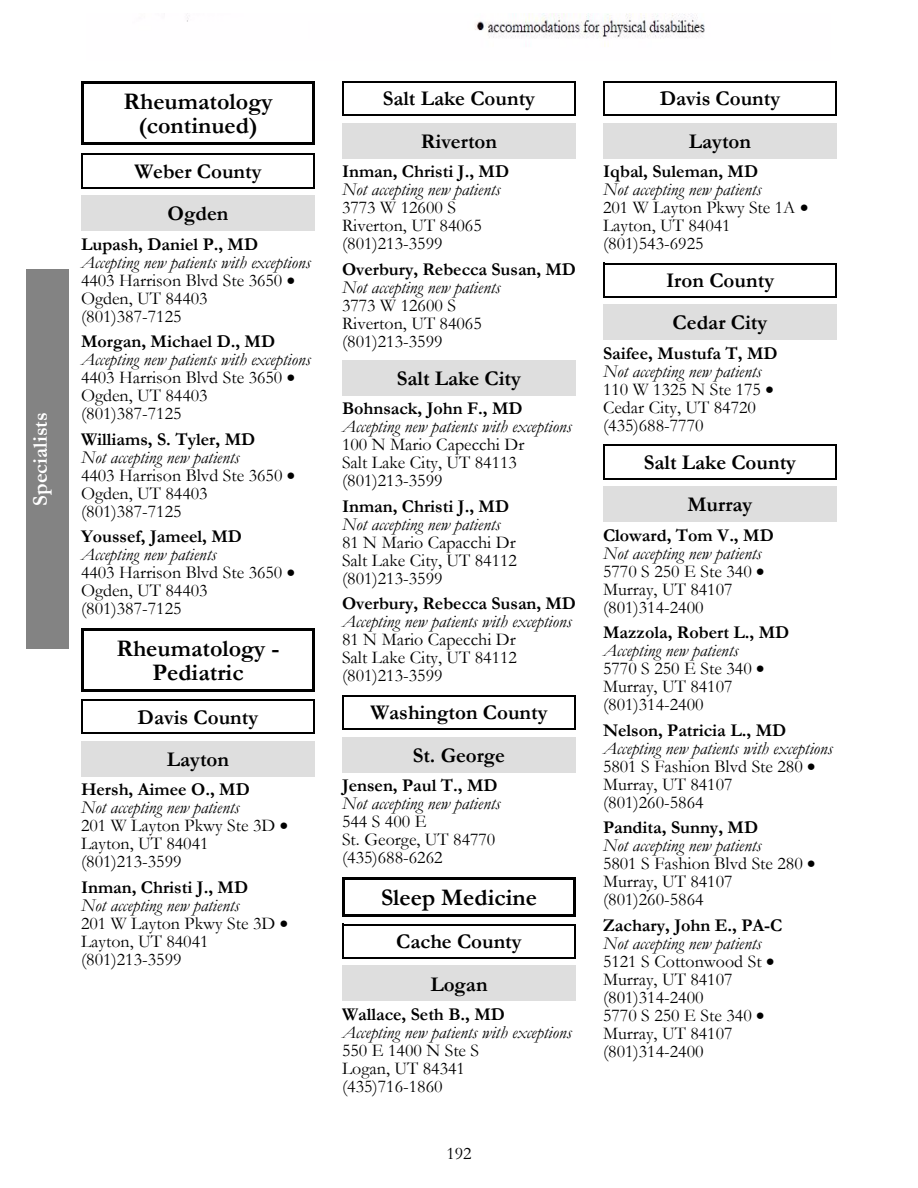
<style>
.page{position:relative;width:918px;height:1188px;background:#fff}
.page>*{position:absolute;margin:0;border:0;box-sizing:border-box;transform-origin:0 0}
.t1{font:700 24px/24px "Garamond";color:#000;text-align:center}
.t2{font:700 21px/42.2px "Garamond";color:#000;text-align:center}
.t3{font:700 21px "Garamond";color:#fff}
.t4{font:18px/18px "Garamond";color:#000}
.t5{font:700 18px "Garamond";color:#000}
.t6{font:italic 18px "Garamond";color:#000}
.t7{font:17.85px "Garamond";color:#000}
.s1{font-style:italic}
</style>
<div class="page">
<img style="left:187px;top:14px;width:518px;height:33px">
<div style="left:27px;top:270px;width:41px;height:378px;background:#838383"></div>
<hr style="left:27px;top:269px;width:41px;height:2px;background:#838383">
<hr style="left:26px;top:647px;width:42px;height:2px;background:#838383">
<hr style="left:26px;top:269px;width:2px;height:379px;background:#838383">
<hr style="left:82px;top:81px;width:233px;height:3px;background:#000">
<hr style="left:312px;top:82px;width:3px;height:63px;background:#000">
<hr style="left:81px;top:142px;width:232px;height:3px;background:#000">
<hr style="left:81px;top:81px;width:3px;height:62px;background:#000">
<hr style="left:82px;top:154px;width:233px;height:1px;background:#000">
<hr style="left:314px;top:154px;width:1px;height:35px;background:#000">
<hr style="left:81px;top:187px;width:233px;height:2px;background:#000">
<hr style="left:81px;top:154px;width:2px;height:34px;background:#000">
<div style="left:81px;top:196px;width:234px;height:35px;background:#dedede"></div>
<hr style="left:82px;top:628px;width:233px;height:3px;background:#000">
<hr style="left:312px;top:629px;width:3px;height:63px;background:#000">
<hr style="left:81px;top:689px;width:232px;height:3px;background:#000">
<hr style="left:81px;top:628px;width:3px;height:62px;background:#000">
<hr style="left:82px;top:699px;width:233px;height:2px;background:#000">
<hr style="left:314px;top:700px;width:1px;height:34px;background:#000">
<hr style="left:81px;top:733px;width:233px;height:1px;background:#000">
<hr style="left:81px;top:699px;width:2px;height:34px;background:#000">
<div style="left:81px;top:741px;width:234px;height:35px;background:#dedede"></div>
<hr style="left:343px;top:81px;width:233px;height:2px;background:#000">
<hr style="left:575px;top:82px;width:1px;height:34px;background:#000">
<hr style="left:342px;top:114px;width:233px;height:2px;background:#000">
<hr style="left:342px;top:81px;width:2px;height:34px;background:#000">
<div style="left:342px;top:123px;width:234px;height:35px;background:#dedede"></div>
<div style="left:342px;top:360px;width:234px;height:35px;background:#dedede"></div>
<hr style="left:343px;top:695px;width:233px;height:2px;background:#000">
<hr style="left:575px;top:696px;width:1px;height:34px;background:#000">
<hr style="left:342px;top:728px;width:233px;height:2px;background:#000">
<hr style="left:342px;top:695px;width:2px;height:34px;background:#000">
<div style="left:342px;top:737px;width:234px;height:35px;background:#dedede"></div>
<hr style="left:344px;top:877px;width:232px;height:3px;background:#000">
<hr style="left:573px;top:878px;width:3px;height:39px;background:#000">
<hr style="left:342px;top:914px;width:232px;height:3px;background:#000">
<hr style="left:342px;top:877px;width:3px;height:38px;background:#000">
<hr style="left:343px;top:924px;width:233px;height:1px;background:#000">
<hr style="left:575px;top:925px;width:1px;height:34px;background:#000">
<hr style="left:342px;top:957px;width:233px;height:2px;background:#000">
<hr style="left:342px;top:924px;width:2px;height:34px;background:#000">
<div style="left:342px;top:966px;width:234px;height:35px;background:#dedede"></div>
<hr style="left:604px;top:81px;width:233px;height:2px;background:#000">
<hr style="left:836px;top:82px;width:1px;height:34px;background:#000">
<hr style="left:603px;top:114px;width:233px;height:2px;background:#000">
<hr style="left:603px;top:81px;width:2px;height:34px;background:#000">
<div style="left:603px;top:123px;width:234px;height:35px;background:#dedede"></div>
<hr style="left:604px;top:263px;width:233px;height:1px;background:#000">
<hr style="left:836px;top:264px;width:1px;height:34px;background:#000">
<hr style="left:603px;top:296px;width:233px;height:2px;background:#000">
<hr style="left:603px;top:263px;width:2px;height:34px;background:#000">
<div style="left:603px;top:305px;width:234px;height:35px;background:#dedede"></div>
<hr style="left:604px;top:445px;width:233px;height:1px;background:#000">
<hr style="left:836px;top:445px;width:1px;height:35px;background:#000">
<hr style="left:603px;top:478px;width:233px;height:2px;background:#000">
<hr style="left:603px;top:445px;width:2px;height:34px;background:#000">
<div style="left:603px;top:487px;width:234px;height:35px;background:#dedede"></div>
<p class="t3" style="left:29px;top:506px;width:95px;rotate:-90deg">Specialists</p>
<h1 class="t1" style="left:123px;top:90px;width:151px">Rheumatology (continued)</h1>
<p class="t2" style="left:134px;top:151px;width:129px">Weber County<br>Ogden</p>
<p class="t5" style="left:81px;top:234px;width:179px">Lupash, Daniel P., MD</p>
<p class="t4" style="left:81px;top:254px;width:231px"><span class="s1">Accepting new patients with exceptions<br></span>4403 Harrison Blvd Ste 3650 •<br>Ogden, UT 84403 (801)387-7125</p>
<p class="t5" style="left:81px;top:332px;width:196px">Morgan, Michael D., MD</p>
<p class="t4" style="left:81px;top:351px;width:231px"><span class="s1">Accepting new patients with exceptions<br></span>4403 Harrison Blvd Ste 3650 •<br>Ogden, UT 84403 (801)387-7125</p>
<p class="t5" style="left:81px;top:429px;width:176px">Williams, S. Tyler, MD</p>
<p class="t4" style="left:81px;top:448px;width:216px"><span class="s1">Not accepting new patients<br></span>4403 Harrison Blvd Ste 3650 •<br>Ogden, UT 84403 (801)387-7125</p>
<p class="t5" style="left:81px;top:527px;width:162px">Youssef, Jameel, MD</p>
<p class="t4" style="left:81px;top:546px;width:216px"><span class="s1">Accepting new patients<br></span>4403 Harrison Blvd Ste 3650 •<br>Ogden, UT 84403 (801)387-7125</p>
<h1 class="t1" style="left:116px;top:637px;width:165px">Rheumatology -<br>Pediatric</h1>
<p class="t2" style="left:138px;top:696px;width:122px">Davis County<br>Layton</p>
<p class="t5" style="left:81px;top:780px;width:170px">Hersh, Aimee O., MD</p>
<p class="t4" style="left:81px;top:799px;width:208px"><span class="s1">Not accepting new patients<br></span>201 W Layton Pkwy Ste 3D •<br>Layton, UT 84041 (801)213-3599</p>
<p class="t5" style="left:81px;top:877px;width:169px">Inman, Christi J., MD</p>
<p class="t4" style="left:81px;top:896px;width:208px"><span class="s1">Not accepting new patients<br></span>201 W Layton Pkwy Ste 3D •<br>Layton, UT 84041 (801)213-3599</p>
<p class="t2" style="left:383px;top:78px;width:154px">Salt Lake County<br>Riverton</p>
<p class="t5" style="left:342px;top:162px;width:169px">Inman, Christi J., MD</p>
<p class="t6" style="left:342px;top:180px;width:160px">Not accepting new patients</p>
<p class="t4" style="left:342px;top:199px;width:141px">3773 W 12600 S<br>Riverton, UT 84065 (801)213-3599</p>
<p class="t5" style="left:342px;top:259px;width:235px">Overbury, Rebecca Susan, MD</p>
<p class="t6" style="left:342px;top:277px;width:160px">Not accepting new patients</p>
<p class="t4" style="left:342px;top:296px;width:141px">3773 W 12600 S<br>Riverton, UT 84065 (801)213-3599</p>
<p class="t2" style="left:397px;top:357px;width:126px">Salt Lake City</p>
<p class="t5" style="left:342px;top:399px;width:182px">Bohnsack, John F., MD</p>
<p class="t6" style="left:342px;top:417px;width:231px">Accepting new patients with exceptions</p>
<p class="t4" style="left:342px;top:436px;width:184px">100 N Mario Capecchi Dr<br>Salt Lake City, UT 84113 (801)213-3599</p>
<p class="t5" style="left:342px;top:496px;width:169px">Inman, Christi J., MD</p>
<p class="t6" style="left:342px;top:514px;width:160px">Not accepting new patients</p>
<p class="t4" style="left:342px;top:534px;width:177px;text-align:justify">81 N Mario Capacchi Dr Salt Lake City, UT 84112 (801)213-3599</p>
<p class="t5" style="left:342px;top:594px;width:235px">Overbury, Rebecca Susan, MD</p>
<p class="t6" style="left:342px;top:612px;width:231px">Accepting new patients with exceptions</p>
<p class="t4" style="left:342px;top:631px;width:177px;text-align:justify">81 N Mario Capecchi Dr Salt Lake City, UT 84112 (801)213-3599</p>
<p class="t2" style="left:370px;top:692px;width:179px">Washington County<br>St. George</p>
<p class="t5" style="left:342px;top:776px;width:157px">Jensen, Paul T., MD</p>
<p class="t6" style="left:342px;top:794px;width:160px">Not accepting new patients</p>
<p class="t4" style="left:342px;top:813px;width:155px">544 S 400 E<br>St. George, UT 84770 (435)688-6262</p>
<h1 class="t1" style="left:381px;top:886px;width:157px">Sleep Medicine</h1>
<p class="t2" style="left:396px;top:921px;width:127px">Cache County<br>Logan</p>
<p class="t5" style="left:342px;top:1005px;width:164px">Wallace, Seth B., MD</p>
<p class="t6" style="left:342px;top:1023px;width:231px">Accepting new patients with exceptions</p>
<p class="t4" style="left:342px;top:1042px;width:139px">550 E 1400 N Ste S<br>Logan, UT 84341 (435)716-1860</p>
<p class="t7" style="left:446px;top:1144px;width:27px">192</p>
<p class="t2" style="left:660px;top:78px;width:122px">Davis County<br>Layton</p>
<p class="t5" style="left:603px;top:162px;width:157px">Iqbal, Suleman, MD</p>
<p class="t4" style="left:603px;top:181px;width:207px"><span class="s1">Not accepting new patients<br></span>201 W Layton Pkwy Ste 1A •<br>Layton, UT 84041 (801)543-6925</p>
<p class="t2" style="left:666px;top:260px;width:110px">Iron County<br>Cedar City</p>
<p class="t5" style="left:603px;top:344px;width:176px">Saifee, Mustufa T, MD</p>
<p class="t4" style="left:603px;top:363px;width:172px"><span class="s1">Not accepting new patients<br></span>110 W 1325 N Ste 175 •<br>Cedar City, UT 84720 (435)688-7770</p>
<p class="t2" style="left:644px;top:442px;width:154px">Salt Lake County<br>Murray</p>
<p class="t5" style="left:603px;top:525px;width:172px">Cloward, Tom V., MD</p>
<p class="t4" style="left:603px;top:545px;width:163px"><span class="s1">Not accepting new patients<br></span>5770 S 250 E Ste 340 •<br>Murray, UT 84107 (801)314-2400</p>
<p class="t5" style="left:603px;top:623px;width:188px">Mazzola, Robert L., MD</p>
<p class="t4" style="left:603px;top:642px;width:163px"><span class="s1">Accepting new patients<br></span>5770 S 250 E Ste 340 •<br>Murray, UT 84107 (801)314-2400</p>
<p class="t5" style="left:603px;top:720px;width:185px">Nelson, Patricia L., MD</p>
<p class="t4" style="left:603px;top:740px;width:231px"><span class="s1">Accepting new patients with exceptions<br></span>5801 S Fashion Blvd Ste 280 •<br>Murray, UT 84107 (801)260-5864</p>
<p class="t5" style="left:603px;top:818px;width:157px">Pandita, Sunny, MD</p>
<p class="t4" style="left:603px;top:837px;width:214px"><span class="s1">Not accepting new patients<br></span>5801 S Fashion Blvd Ste 280 •<br>Murray, UT 84107 (801)260-5864</p>
<p class="t5" style="left:603px;top:915px;width:181px">Zachary, John E., PA-C</p>
<p class="t4" style="left:603px;top:934px;width:173px"><span class="s1">Not accepting new patients<br></span>5121 S Cottonwood St •<br>Murray, UT 84107 (801)314-2400<br>5770 S 250 E Ste 340 •<br>Murray, UT 84107 (801)314-2400</p>
</div>
